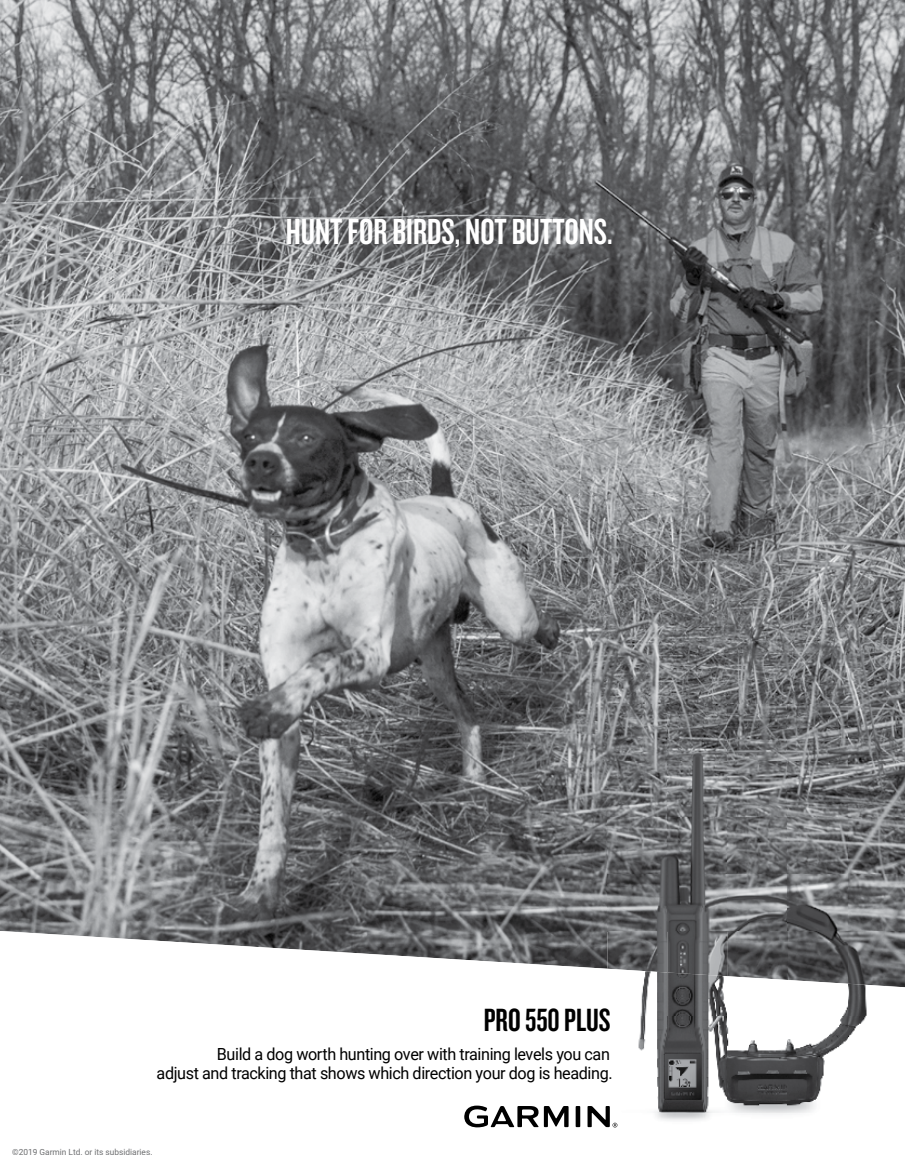
<style>
.page{position:relative;width:905px;height:1175px;background:#fff}
.page>*{position:absolute;margin:0;border:0;box-sizing:border-box;transform-origin:0 0}
.t1{font:37.65px "Knockout 48 Featherweight";color:#fff}
.t2{font:33.3px "Knockout 48 Featherweight";color:#000}
.t3{font:16.65px/18.3px "Roboto";letter-spacing:-.025em;color:#000;text-align:right}
.t4{font:8.4px "Roboto";color:#6d6e70}
</style>
<div class="page">
<img style="left:0;top:0;width:904px;height:931px">
<svg style="left:4px;top:931px;width:603px;height:197px"></svg>
<img style="left:607px;top:704px;width:297px;height:227px">
<img style="left:607px;top:931px;width:60px;height:37px">
<img style="left:667px;top:931px;width:60px;height:41px">
<img style="left:727px;top:931px;width:60px;height:45px">
<img style="left:787px;top:931px;width:61px;height:49px">
<img style="left:848px;top:931px;width:56px;height:52px">
<img style="left:607px;top:968px;width:60px;height:160px">
<img style="left:667px;top:972px;width:60px;height:149px">
<img style="left:727px;top:976px;width:61px;height:138px">
<img style="left:787px;top:980px;width:61px;height:134px">
<img style="left:848px;top:983px;width:56px;height:55px">
<svg style="left:464px;top:1105px;width:153px;height:22px"></svg>
<h1 class="t1" style="left:286px;top:208px;width:328px">HUNT FOR BIRDS, NOT BUTTONS.</h1>
<h2 class="t2" style="left:483px;top:1000px;width:128px">PRO 550 PLUS</h2>
<p class="t3" style="left:157px;top:1044px;width:457px">Build a dog worth hunting over with training levels you can<br>adjust and tracking that shows which direction your dog is heading.</p>
<p class="t4" style="left:12px;top:1145px;width:142px">©2019 Garmin Ltd. or its subsidiaries.</p>
</div>
